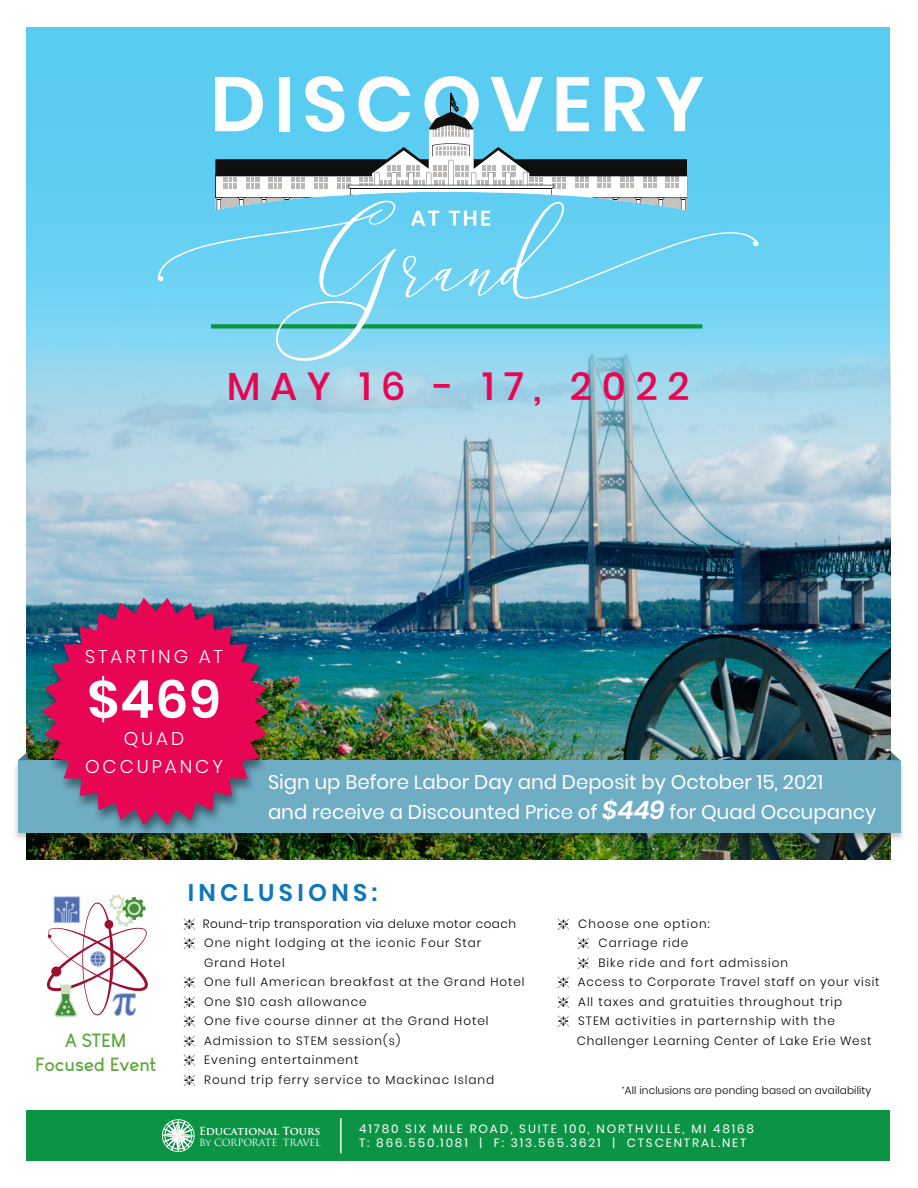
<style>
.page{position:relative;width:918px;height:1188px;background:#fff}
.page>*{position:absolute;margin:0;border:0;box-sizing:border-box;transform-origin:0 0}
.t1{font:600 52.35px "Poppins";color:#fff}
.t2{font:500 39px "Poppins";letter-spacing:.25em;color:#e80554}
.t3{font:600 24px "Poppins";letter-spacing:.18em;color:#0e76bc}
.t4{font:19.8px/29.5px "Poppins";color:#fff}
.t5{font:700 18.75px/23.9px "Arvin";color:#5fa841;text-align:center}
.t6{font:300 18.45px/27.6px "Poppins";letter-spacing:.16em;color:#fff;text-align:center}
.t7{font:300 12px/19.5px "Poppins";letter-spacing:.08em;color:#000}
.t8{font:12px/14.1px "Poppins";letter-spacing:.16em;color:#fff}
.t9{font:300 12px "Poppins";letter-spacing:.06em;color:#000}
.t10{font:700 10.95px "Trajan Pro";color:#fff}
.t11{font:300 10.5px "Poppins";letter-spacing:.01em;color:#000}
.t12{font:9.75px "Trajan Pro";letter-spacing:-.02em;color:#fff}
.s1{font-weight:600;font-style:italic;font-size:25.35px}
</style>
<div class="page">
<div style="left:26px;top:27px;width:864px;height:662px;background:#59ccf2"></div>
<svg style="left:47px;top:894px;width:101px;height:123px"></svg>
<div style="left:26px;top:1110px;width:864px;height:51px;background:#0b9444"></div>
<hr style="left:340px;top:1118px;width:2px;height:35px;background:#fff">
<div style="left:162px;top:1119px;width:33px;height:33px;border:1px solid #f5f5f5;border-radius:50%"></div>
<svg style="left:162px;top:1119px;width:32px;height:33px"></svg>
<img style="left:26px;top:297px;width:864px;height:563px">
<svg style="left:158px;top:76px;width:601px;height:285px"></svg>
<div style="left:13px;top:760px;width:892px;height:82px;background:#251e0c;opacity:.25"></div>
<div style="left:18px;top:760px;width:882px;height:73px;background:#6eadc4"></div>
<svg style="left:891px;top:752px;width:9px;height:8px"></svg>
<svg style="left:18px;top:752px;width:10px;height:8px"></svg>
<div style="left:37px;top:597px;width:242px;height:242px;background:#000;opacity:.45"></div>
<svg style="left:42px;top:598px;width:228px;height:227px;background:#b32c68"></svg>
<h2 class="t2" style="left:227px;top:363px;width:465px">MAY 16 - 17, 2022</h2>
<h3 class="t6" style="left:85px;top:643px;width:139px">STARTING AT</h3>
<h1 class="t1" style="left:87px;top:669px;width:135px">$469</h1>
<h3 class="t6" style="left:85px;top:725px;width:139px">QUAD<br>OCCUPANCY</h3>
<h3 class="t4" style="left:268px;top:767px;width:610px">Sign up Before Labor Day and Deposit by October 15, 2021<br>and receive a Discounted Price of <span class="s1">$449</span> for Quad Occupancy</h3>
<h3 class="t5" style="left:35px;top:1028px;width:123px">A STEM<br>Focused Event</h3>
<h3 class="t3" style="left:188px;top:879px;width:191px">INCLUSIONS:</h3>
<p class="t7" style="left:203px;top:914px;width:323px">Round-trip transporation via deluxe motor coach One night lodging at the iconic Four Star<br>Grand Hotel<br>One full American breakfast at the Grand Hotel One $10 cash allowance<br>One five course dinner at the Grand Hotel Admission to STEM session(s)<br>Evening entertainment<br>Round trip ferry service to Mackinac Island</p>
<p class="t7" style="left:578px;top:914px;width:133px">Choose one option:</p>
<p class="t7" style="left:599px;top:933px;width:91px">Carriage ride</p>
<p class="t7" style="left:599px;top:953px;width:191px">Bike ride and fort admission</p>
<p class="t7" style="left:578px;top:972px;width:303px">Access to Corporate Travel staff on your visit</p>
<p class="t7" style="left:578px;top:992px;width:265px">All taxes and gratuities throughout trip</p>
<p class="t7" style="left:578px;top:1011px;width:258px">STEM activities in parternship with the</p>
<p class="t9" style="left:577px;top:1033px;width:296px">Challenger Learning Center of Lake Erie West</p>
<p class="t11" style="left:622px;top:1084px;width:251px"><sup>*</sup>All inclusions are pending based on availability</p>
<p class="t10" style="left:199px;top:1124px;width:123px">Educational Tours</p>
<p class="t12" style="left:199px;top:1136px;width:123px">By CORPORATE TRAVEL</p>
<p class="t8" style="left:359px;top:1122px;width:397px">41780 SIX MILE ROAD, SUITE 100, NORTHVILLE, MI 48168<br>T: 866.550.1081 | F: 313.565.3621 | CTSCENTRAL.NET</p>
</div>
